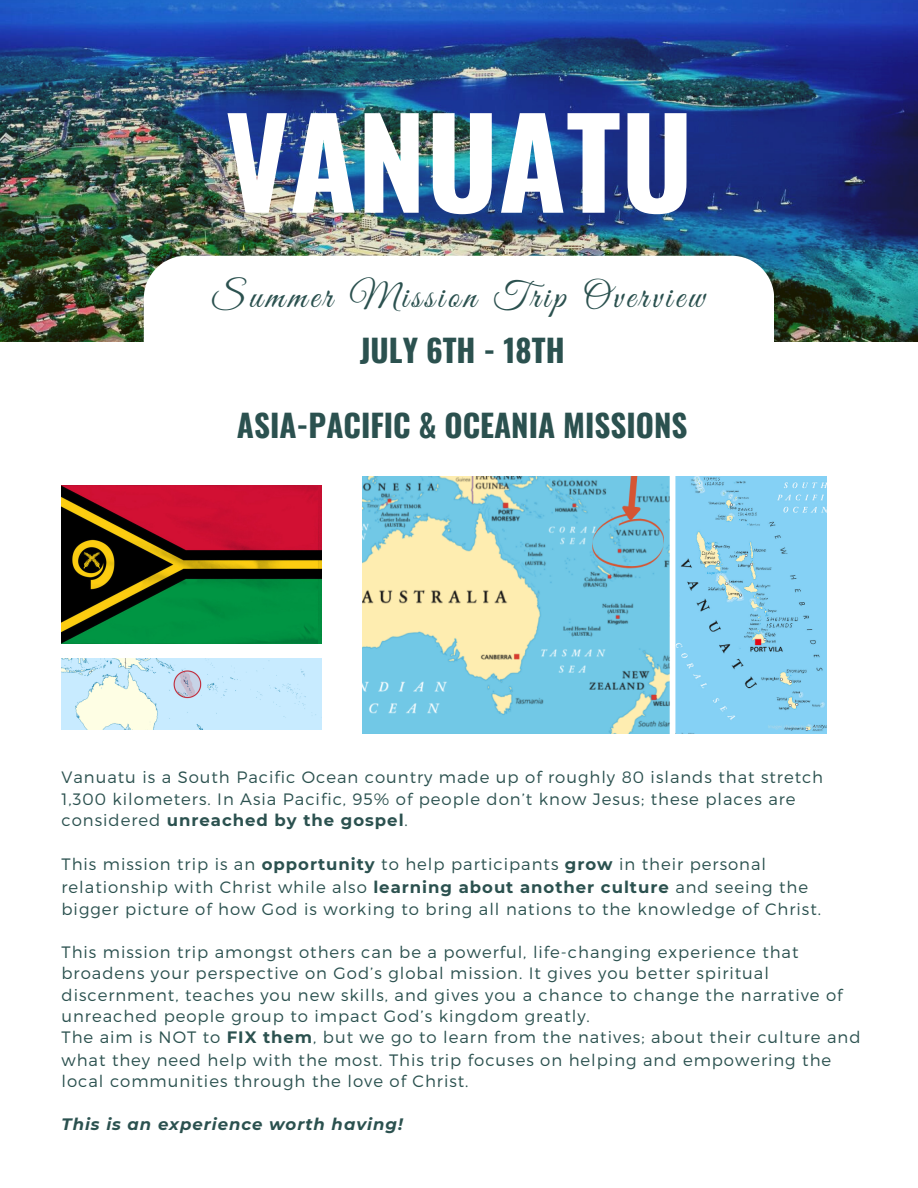
<style>
.page{position:relative;width:918px;height:1188px;background:#fff}
.page>*{position:absolute;margin:0;border:0;box-sizing:border-box;transform-origin:0 0}
.t1{font:700 123px "Oswald";color:#fff}
.t2{font:36.6px "Great Vibes";letter-spacing:.1em;color:#2b514f}
.t3{font:700 31.2px "Oswald";color:#2b514f}
.t4{font:300 16.5px/21.3px "Montserrat";letter-spacing:.06em;color:#2b514f}
.t5{font:italic 700 16.5px "Montserrat";letter-spacing:.06em;color:#2b514f}
.s1{font-weight:700}
</style>
<div class="page">
<img style="left:0;top:0;width:918px;height:342px">
<svg style="left:144px;top:256px;width:630px;height:86px"></svg>
<img style="left:362px;top:476px;width:465px;height:258px">
<img style="left:62px;top:486px;width:259px;height:157px">
<img style="left:62px;top:659px;width:259px;height:71px">
<p class="t1" style="left:225px;top:66px;width:470px">VANUATU</p>
<p class="t2" style="left:212px;top:276px;width:495px">Summer Mission Trip Overview</p>
<p class="t3" style="left:360px;top:326px;width:206px">JULY 6TH - 18TH</p>
<p class="t3" style="left:237px;top:401px;width:452px">ASIA-PACIFIC &amp; OCEANIA MISSIONS</p>
<p class="t4" style="left:62px;top:766px;width:763px">Vanuatu is a South Pacific Ocean country made up of roughly 80 islands that stretch<br>1,300 kilometers. In Asia Pacific, 95% of people don’t know Jesus; these places are considered <span class="s1">unreached by the gospel</span>.</p>
<p class="t4" style="left:62px;top:852px;width:761px;line-height:22.5px">This mission trip is an <span class="s1">opportunity</span> to help participants <span class="s1">grow</span> in their personal relationship with Christ while also <span class="s1">learning about another culture</span> and seeing the bigger picture of how God is working to bring all nations to the knowledge of Christ.</p>
<p class="t4" style="left:62px;top:940px;width:783px">This mission trip amongst others can be a powerful, life-changing experience that broadens your perspective on God’s global mission. It gives you better spiritual discernment, teaches you new skills, and gives you a chance to change the narrative of unreached people group to impact God’s kingdom greatly.</p>
<p class="t4" style="left:62px;top:1026px;width:801px;line-height:21.9px">The aim is NOT to <span class="s1">FIX them</span>, but we go to learn from the natives; about their culture and what they need help with the most. This trip focuses on helping and empowering the local communities through the love of Christ.</p>
<p class="t5" style="left:62px;top:1114px;width:343px">This is an experience worth having!</p>
</div>
